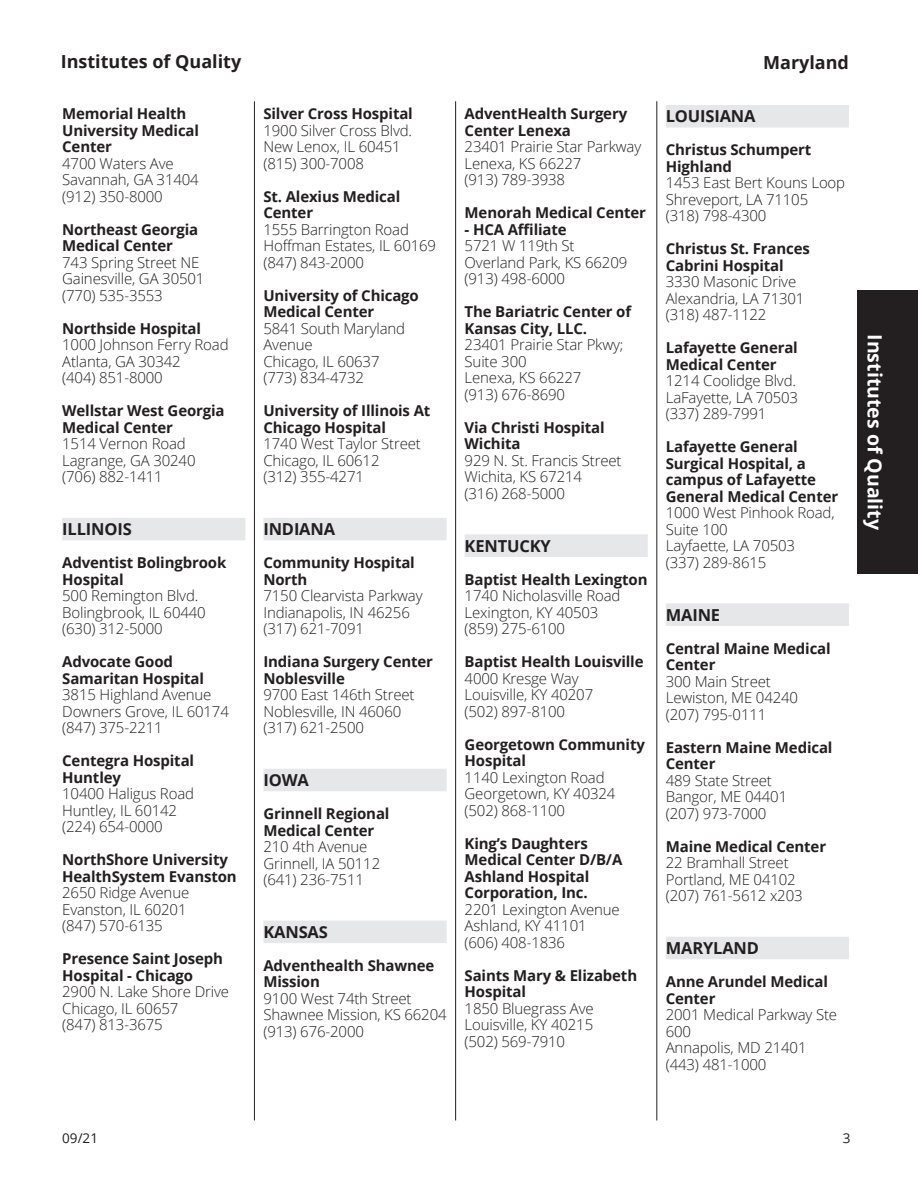
<style>
.page{position:relative;width:918px;height:1188px;background:#fff}
.page>*{position:absolute;margin:0;border:0;box-sizing:border-box;transform-origin:0 0}
.t1{font:700 19.5px "Open Sans";color:#fff}
.t2{font:700 18px "Open Sans";color:#231f20}
.t3{font:700 16.5px "Open Sans";letter-spacing:-.01em;color:#231f20}
.t4{font:300 15px/16.5px "Open Sans";letter-spacing:-.01em;color:#231f20}
.t5{font:700 15px/16.5px "Open Sans";letter-spacing:-.01em;color:#231f20}
.t6{font:13.5px "Open Sans";color:#231f20}
.s1{font-weight:700}
.s2{font-weight:300}
</style>
<div class="page">
<hr style="left:254px;top:101px;width:1px;height:1019px;background:#231f20">
<hr style="left:455px;top:101px;width:1px;height:1019px;background:#231f20">
<hr style="left:657px;top:101px;width:1px;height:1019px;background:#231f20">
<div style="left:857px;top:290px;width:61px;height:284px;background:#231f20"></div>
<div style="left:62px;top:518px;width:183px;height:22px;background:#e6e7e9"></div>
<div style="left:263px;top:518px;width:184px;height:22px;background:#e6e7e9"></div>
<div style="left:263px;top:769px;width:184px;height:22px;background:#e6e7e9"></div>
<div style="left:263px;top:921px;width:184px;height:22px;background:#e6e7e9"></div>
<div style="left:465px;top:534px;width:183px;height:23px;background:#e6e7e9"></div>
<div style="left:666px;top:105px;width:183px;height:23px;background:#e6e7e9"></div>
<div style="left:666px;top:603px;width:183px;height:23px;background:#e6e7e9"></div>
<div style="left:666px;top:937px;width:183px;height:22px;background:#e6e7e9"></div>
<p class="t2" style="left:61px;top:49px;width:182px">Institutes of Quality</p>
<p class="t2" style="left:763px;top:50px;width:87px">Maryland</p>
<p class="t4" style="left:62px;top:105px;width:138px"><span class="s1">Memorial Health<br>University Medical<br>Center<br></span>4700 Waters Ave<br>Savannah, GA 31404 (912) 350-8000</p>
<p class="t4" style="left:62px;top:221px;width:144px"><span class="s1">Northeast Georgia<br>Medical Center<br></span>743 Spring Street NE<br>Gainesville, GA 30501 (770) 535-3553</p>
<p class="t4" style="left:62px;top:320px;width:168px"><span class="s1">Northside Hospital<br></span>1000 Johnson Ferry Road<br>Atlanta, GA 30342<br>(404) 851-8000</p>
<p class="t4" style="left:62px;top:402px;width:164px"><span class="s1">Wellstar West Georgia<br>Medical Center<br></span>1514 Vernon Road<br>Lagrange, GA 30240 (706) 882-1411</p>
<h3 class="t3" style="left:62px;top:518px;width:71px">ILLINOIS</h3>
<p class="t4" style="left:62px;top:554px;width:166px"><span class="s1">Adventist Bolingbrook<br>Hospital<br></span>500 Remington Blvd.<br>Bolingbrook, IL 60440 (630) 312-5000</p>
<p class="t4" style="left:62px;top:653px;width:168px"><span class="s1">Advocate Good<br>Samaritan Hospital<br></span>3815 Highland Avenue<br>Downers Grove, IL 60174 (847) 375-2211</p>
<p class="t4" style="left:62px;top:752px;width:133px"><span class="s1">Centegra Hospital<br>Huntley<br></span>10400 Haligus Road<br>Huntley, IL 60142 (224) 654-0000</p>
<p class="t4" style="left:62px;top:851px;width:176px"><span class="s1">NorthShore University<br>HealthSystem Evanston<br></span>2650 Ridge Avenue<br>Evanston, IL 60201<br>(847) 570-6135</p>
<p class="t4" style="left:62px;top:950px;width:168px"><span class="s1">Presence Saint Joseph<br>Hospital - Chicago<br></span>2900 N. Lake Shore Drive<br>Chicago, IL 60657<br>(847) 813-3675</p>
<p class="t4" style="left:263px;top:105px;width:151px"><span class="s1">Silver Cross Hospital<br></span>1900 Silver Cross Blvd.<br>New Lenox, IL 60451 (815) 300-7008</p>
<p class="t4" style="left:263px;top:188px;width:174px"><span class="s1">St. Alexius Medical<br>Center<br></span>1555 Barrington Road<br>Hoffman Estates, IL 60169 (847) 843-2000</p>
<p class="t4" style="left:263px;top:287px;width:157px"><span class="s1">University of Chicago<br>Medical Center<br></span>5841 South Maryland<br>Avenue<br>Chicago, IL 60637<br>(773) 834-4732</p>
<p class="t4" style="left:263px;top:402px;width:168px"><span class="s1">University of Illinois At<br>Chicago Hospital<br></span>1740 West Taylor Street<br>Chicago, IL 60612<br>(312) 355-4271</p>
<h3 class="t3" style="left:263px;top:518px;width:73px">INDIANA</h3>
<p class="t4" style="left:263px;top:554px;width:161px"><span class="s1">Community Hospital<br>North<br></span>7150 Clearvista Parkway<br>Indianapolis, IN 46256 (317) 621-7091</p>
<p class="t4" style="left:263px;top:653px;width:171px"><span class="s1">Indiana Surgery Center<br>Noblesville<br></span>9700 East 146th Street<br>Noblesville, IN 46060 (317) 621-2500</p>
<h3 class="t3" style="left:263px;top:768px;width:47px">IOWA</h3>
<p class="t4" style="left:263px;top:805px;width:128px"><span class="s1">Grinnell Regional<br>Medical Center<br></span>210 4th Avenue<br>Grinnell, IA 50112 (641) 236-7511</p>
<h3 class="t3" style="left:263px;top:920px;width:66px">KANSAS</h3>
<p class="t4" style="left:263px;top:957px;width:185px"><span class="s1">Adventhealth Shawnee<br>Mission<br></span>9100 West 74th Street<br>Shawnee Mission, KS 66204 (913) 676-2000</p>
<p class="t4" style="left:465px;top:105px;width:178px"><span class="s1">AdventHealth Surgery<br>Center Lenexa<br></span>23401 Prairie Star Parkway<br>Lenexa, KS 66227<br>(913) 789-3938</p>
<p class="t5" style="left:465px;top:204px;width:183px">Menorah Medical Center</p>
<p class="t4" style="left:465px;top:221px;width:164px"><span class="s1">- HCA Affiliate<br></span>5721 W 119th St<br>Overland Park, KS 66209 (913) 498-6000</p>
<p class="t4" style="left:465px;top:303px;width:168px"><span class="s1">The Bariatric Center of<br>Kansas City, LLC.<br></span>23401 Prairie Star Pkwy;<br>Suite 300<br>Lenexa, KS 66227<br>(913) 676-8690</p>
<p class="t4" style="left:465px;top:419px;width:159px"><span class="s1">Via Christi Hospital<br>Wichita<br></span>929 N. St. Francis Street<br>Wichita, KS 67214<br>(316) 268-5000</p>
<h3 class="t3" style="left:465px;top:534px;width:88px">KENTUCKY</h3>
<p class="t4" style="left:465px;top:571px;width:184px"><span class="s1">Baptist Health Lexington<br></span>1740 Nicholasville Road<br>Lexington, KY 40503<br>(859) 275-6100</p>
<p class="t4" style="left:465px;top:653px;width:180px"><span class="s1">Baptist Health Louisville<br></span>4000 Kresge Way<br>Louisville, KY 40207<br>(502) 897-8100</p>
<p class="t4" style="left:465px;top:736px;width:182px"><span class="s1">Georgetown Community<br>Hospital<br></span>1140 Lexington Road<br>Georgetown, KY 40324 (502) 868-1100</p>
<p class="t5" style="left:465px;top:835px;width:159px">King’s Daughters<br>Medical Center D/B/A<br>Ashland Hospital<br>Corporation, Inc.<br><span class="s2">2201 Lexington Avenue<br>Ashland, KY 41101 (606) 408-1836</span></p>
<p class="t4" style="left:465px;top:967px;width:174px"><span class="s1">Saints Mary &amp; Elizabeth<br>Hospital<br></span>1850 Bluegrass Ave<br>Louisville, KY 40215<br>(502) 569-7910</p>
<h3 class="t3" style="left:666px;top:105px;width:91px">LOUISIANA</h3>
<p class="t4" style="left:666px;top:141px;width:181px"><span class="s1">Christus Schumpert<br>Highland<br></span>1453 East Bert Kouns Loop<br>Shreveport, LA 71105 (318) 798-4300</p>
<p class="t4" style="left:666px;top:240px;width:146px"><span class="s1">Christus St. Frances<br>Cabrini Hospital<br></span>3330 Masonic Drive<br>Alexandria, LA 71301 (318) 487-1122</p>
<p class="t4" style="left:666px;top:339px;width:134px"><span class="s1">Lafayette General<br>Medical Center<br></span>1214 Coolidge Blvd.<br>LaFayette, LA 70503 (337) 289-7991</p>
<p class="t5" style="left:666px;top:438px;width:174px">Lafayette General<br>Surgical Hospital, a campus of Lafayette<br>General Medical Center<br><span class="s2">1000 West Pinhook Road,<br>Suite 100<br>Layfaette, LA 70503<br>(337) 289-8615</span></p>
<h3 class="t3" style="left:666px;top:603px;width:56px">MAINE</h3>
<p class="t4" style="left:666px;top:640px;width:166px"><span class="s1">Central Maine Medical<br>Center<br></span>300 Main Street<br>Lewiston, ME 04240 (207) 795-0111</p>
<p class="t4" style="left:666px;top:739px;width:168px"><span class="s1">Eastern Maine Medical<br>Center<br></span>489 State Street<br>Bangor, ME 04401<br>(207) 973-7000</p>
<p class="t4" style="left:666px;top:838px;width:162px"><span class="s1">Maine Medical Center<br></span>22 Bramhall Street<br>Portland, ME 04102 (207) 761-5612 x203</p>
<h3 class="t3" style="left:666px;top:936px;width:95px">MARYLAND</h3>
<p class="t4" style="left:666px;top:973px;width:173px"><span class="s1">Anne Arundel Medical<br>Center<br></span>2001 Medical Parkway Ste<br>600<br>Annapolis, MD 21401 (443) 481-1000</p>
<h1 class="t1" style="left:889px;top:334px;width:197px;rotate:90deg">Institutes of Quality</h1>
<p class="t6" style="left:62px;top:1128px;width:37px">09/21</p>
<p class="t6" style="left:843px;top:1128px;width:9px">3</p>
</div>
